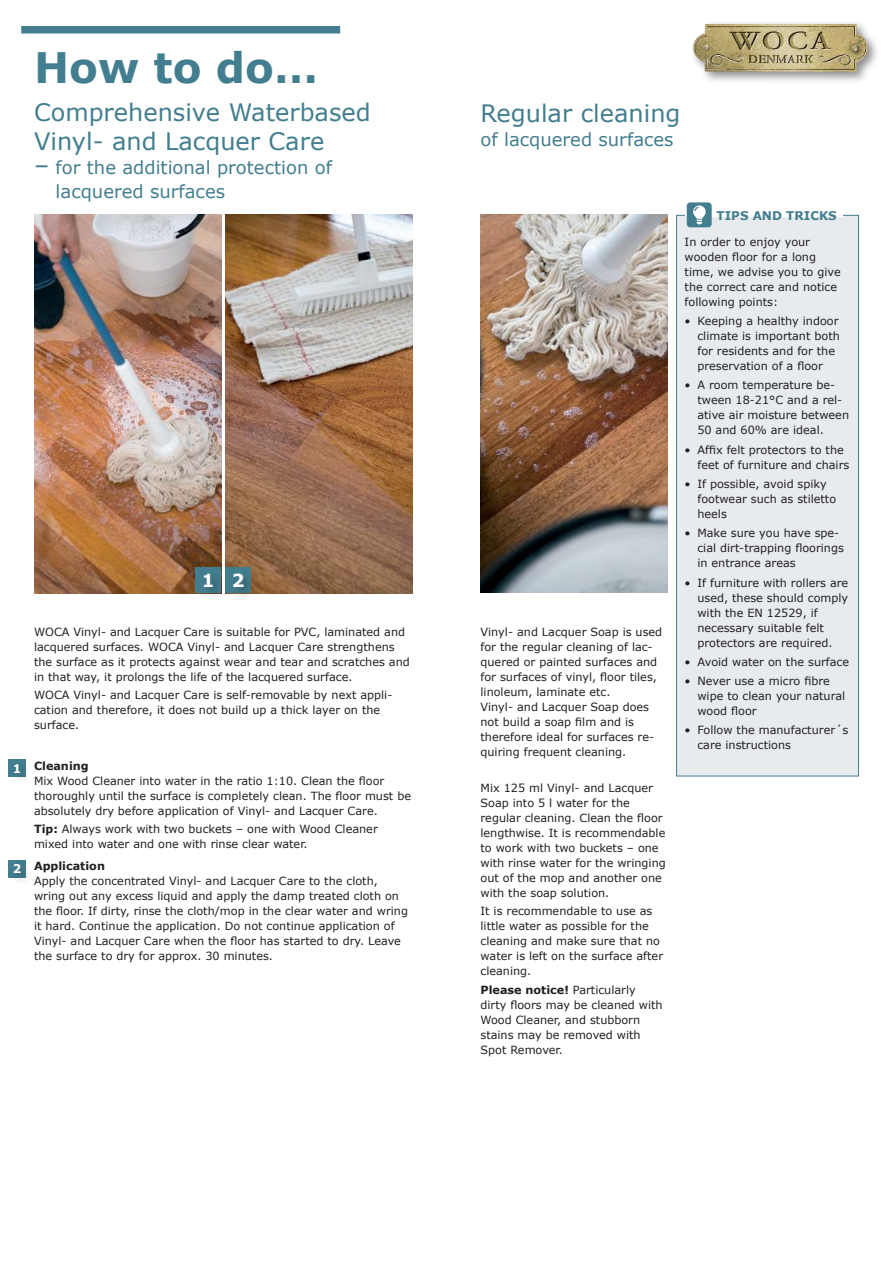
<style>
.page{position:relative;width:893px;height:1263px;background:#fff}
.page>*{position:absolute;margin:0;border:0;box-sizing:border-box;transform-origin:0 0}
.t1{font:700 42px "Verdana";color:#427e8f}
.t2{font:24px/28.8px "Verdana";color:#427e8f}
.t3{font:18px/24px "Verdana";color:#427e8f}
.t4{font:700 18px "Verdana";color:#fff}
.t5{font:700 12px "Verdana";color:#427e8f}
.t6{font:700 12px "Verdana";color:#fff}
.t7{font:11.25px/15px "Verdana";color:#231f20}
.t8{font:700 11.25px "Verdana";color:#231f20}
.s1{font-size:24px}
.s2{font-weight:700}
</style>
<div class="page">
<div style="left:690px;top:20px;width:190px;height:64px;background:#231f20;opacity:.5"></div>
<img style="left:693px;top:24px;width:175px;height:48px">
<div style="left:21px;top:26px;width:319px;height:8px;background:#427e8f"></div>
<div style="left:9px;top:759px;width:17px;height:17px;background:#427e8f"></div>
<div style="left:11px;top:760px;width:21px;height:25px;background:#231f20;opacity:.5"></div>
<div style="left:9px;top:860px;width:17px;height:17px;background:#427e8f"></div>
<div style="left:10px;top:861px;width:22px;height:24px;background:#231f20;opacity:.5"></div>
<img style="left:34px;top:215px;width:187px;height:378px">
<img style="left:225px;top:215px;width:187px;height:378px">
<img style="left:480px;top:215px;width:188px;height:378px">
<div style="left:196px;top:567px;width:25px;height:26px;background:#427e8f"></div>
<div style="left:201px;top:571px;width:24px;height:28px;background:#231f20;opacity:.5"></div>
<div style="left:225px;top:567px;width:26px;height:26px;background:#427e8f"></div>
<div style="left:230px;top:570px;width:26px;height:29px;background:#231f20;opacity:.5"></div>
<div style="left:677px;top:215px;width:181px;height:561px;background:#e7ebee"></div>
<div style="left:676px;top:215px;width:183px;height:561px;border:1px solid #427e8f"></div>
<hr style="left:685px;top:212px;width:157px;height:4px;background:#fff">
<div style="left:687px;top:202px;width:25px;height:25px;background:#427e8f;border-radius:4px"></div>
<svg style="left:693px;top:205px;width:13px;height:19px"></svg>
<h1 class="t1" style="left:34px;top:51px;width:286px">How to do…</h1>
<h2 class="t2" style="left:34px;top:99px;width:338px">Comprehensive Waterbased<br>Vinyl- and Lacquer Care</h2>
<h3 class="t3" style="left:56px;top:156px;width:278px;text-indent:-22px"><span class="s1">–</span> for the additional protection of lacquered surfaces</h3>
<h3 class="t4" style="left:202px;top:573px;width:44px">1 2</h3>
<p class="t6" style="left:13px;top:763px;width:10px">1</p>
<p class="t6" style="left:13px;top:864px;width:10px">2</p>
<p class="t7" style="left:34px;top:625px;width:377px">WOCA Vinyl- and Lacquer Care is suitable for PVC, laminated and lacquered surfaces. WOCA Vinyl- and Lacquer Care strengthens the surface as it protects against wear and tear and scratches and in that way, it prolongs the life of the lacquered surface.</p>
<p class="t7" style="left:34px;top:688px;width:360px">WOCA Vinyl- and Lacquer Care is self-removable by next appli&shy;cation and therefore, it does not build up a thick layer on the surface.</p>
<p class="t8" style="left:34px;top:761px;width:56px">Cleaning</p>
<p class="t7" style="left:34px;top:773px;width:378px">Mix Wood Cleaner into water in the ratio 1:10. Clean the floor thoroughly until the surface is completely clean. The floor must be absolutely dry before application of Vinyl- and Lacquer Care.</p>
<p class="t7" style="left:34px;top:822px;width:345px"><span class="s2">Tip:</span> Always work with two buckets – one with Wood Cleaner mixed into water and one with rinse clear water.</p>
<p class="t8" style="left:34px;top:862px;width:72px">Application</p>
<p class="t7" style="left:34px;top:874px;width:376px">Apply the concentrated Vinyl- and Lacquer Care to the cloth, wring out any excess liquid and apply the damp treated cloth on the floor. If dirty, rinse the cloth/mop in the clear water and wring it hard. Continue the application. Do not continue application of Vinyl- and Lacquer Care when the floor has started to dry. Leave the surface to dry for approx. 30 minutes.</p>
<h2 class="t2" style="left:480px;top:100px;width:201px">Regular cleaning</h2>
<h3 class="t3" style="left:480px;top:129px;width:195px">of lacquered surfaces</h3>
<p class="t5" style="left:716px;top:211px;width:122px">TIPS AND TRICKS</p>
<p class="t7" style="left:480px;top:625px;width:183px">Vinyl- and Lacquer Soap is used for the regular cleaning of lac&shy;quered or painted surfaces and for surfaces of vinyl, floor tiles, linoleum, laminate etc.<br>Vinyl- and Lacquer Soap does not build a soap film and is therefore ideal for surfaces re&shy;quiring frequent cleaning.</p>
<p class="t7" style="left:480px;top:781px;width:187px">Mix 125 ml Vinyl- and Lacquer<br>Soap into 5 l water for the regular cleaning. Clean the floor lengthwise. It is recommendable to work with two buckets – one with rinse water for the wringing out of the mop and another one with the soap solution.</p>
<p class="t7" style="left:480px;top:904px;width:184px">It is recommendable to use as little water as possible for the cleaning and make sure that no water is left on the surface after cleaning.</p>
<p class="t7" style="left:480px;top:983px;width:184px"><span class="s2">Please notice!</span> Particularly dirty floors may be cleaned with<br>Wood Cleaner, and stubborn stains may be removed with<br>Spot Remover.</p>
<p class="t7" style="left:685px;top:235px;width:158px">In order to enjoy your wooden floor for a long time, we advise you to give the correct care and notice following points:</p>
<p class="t7" style="left:697px;top:314px;width:144px;text-indent:-13px">• Keeping a healthy indoor climate is important both for residents and for the preservation of a floor</p>
<p class="t7" style="left:697px;top:378px;width:153px;text-indent:-13px">• A room temperature be&shy;tween 18-21°C and a rel&shy;ative air moisture between<br>50 and 60% are ideal.</p>
<p class="t7" style="left:697px;top:442px;width:153px;text-indent:-13px">• Affix felt protectors to the feet of furniture and chairs</p>
<p class="t7" style="left:697px;top:477px;width:140px;text-indent:-13px">• If possible, avoid spiky footwear such as stiletto heels</p>
<p class="t7" style="left:697px;top:526px;width:148px;text-indent:-13px">• Make sure you have spe&shy;cial dirt-trapping floorings in entrance areas</p>
<p class="t7" style="left:697px;top:575px;width:152px;text-indent:-13px">• If furniture with rollers are used, these should comply with the EN 12529, if necessary suitable felt protectors are required.</p>
<p class="t7" style="left:685px;top:655px;width:166px">• Avoid water on the surface</p>
<p class="t7" style="left:697px;top:673px;width:149px;text-indent:-13px">• Never use a micro fibre wipe to clean your natural wood floor</p>
<p class="t7" style="left:697px;top:723px;width:152px;text-indent:-13px">• Follow the manufacturer´s care instructions</p>
</div>
